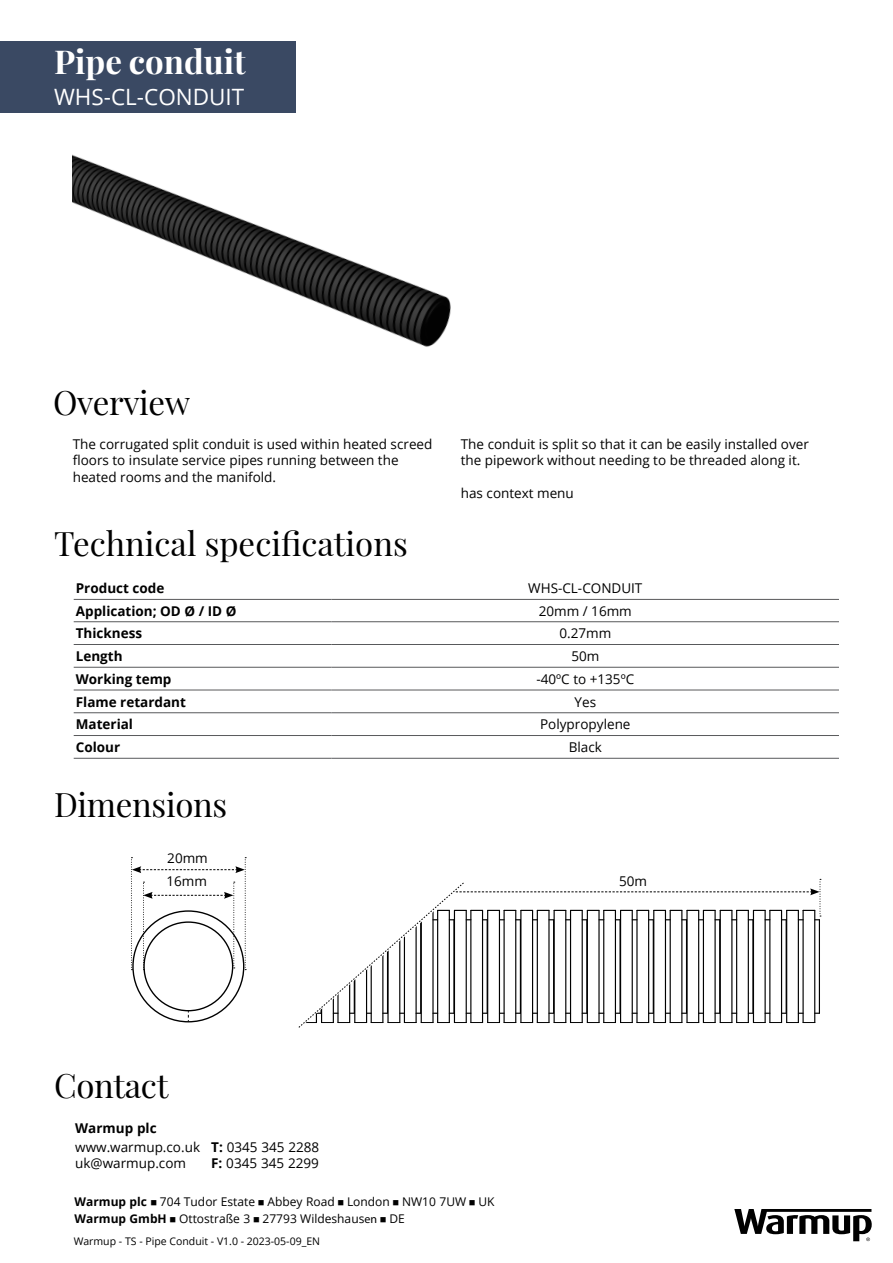
<style>
.page{position:relative;width:893px;height:1263px;background:#fff}
.page>*{position:absolute;margin:0;border:0;box-sizing:border-box;transform-origin:0 0}
.t1{font:33px "Playfair Display";letter-spacing:-.01em;color:#000}
.t2{font:700 33px "Playfair Display";color:#fff}
.t3{font:22.5px "Open Sans";color:#fff}
.t4{font:13.5px/16.2px "Open Sans";color:#000}
.t5{font:700 13.5px "Open Sans";color:#000}
.t6{font:12px "Open Sans";color:#000}
.t7{font:10.5px "Open Sans";color:#000}
.s1{font-weight:700}
.s2{font-family:"Myriad Pro"}
</style>
<div class="page">
<div style="left:0;top:42px;width:296px;height:71px;background:#3a4963"></div>
<img style="left:73px;top:155px;width:378px;height:192px">
<hr style="left:74px;top:599px;width:258px;height:1px;background:#58595b">
<hr style="left:332px;top:599px;width:507px;height:1px;background:#58595b">
<hr style="left:74px;top:621px;width:258px;height:1px;background:#58595b">
<hr style="left:332px;top:621px;width:507px;height:1px;background:#58595b">
<hr style="left:74px;top:690px;width:258px;height:1px;background:#58595b">
<hr style="left:332px;top:690px;width:507px;height:1px;background:#58595b">
<hr style="left:74px;top:712px;width:258px;height:1px;background:#58595b">
<hr style="left:332px;top:712px;width:507px;height:1px;background:#58595b">
<hr style="left:74px;top:735px;width:258px;height:1px;background:#58595b">
<hr style="left:332px;top:735px;width:507px;height:1px;background:#58595b">
<hr style="left:74px;top:758px;width:258px;height:1px;background:#58595b">
<hr style="left:332px;top:758px;width:507px;height:1px;background:#58595b">
<hr style="left:74px;top:644px;width:258px;height:1px;background:#58595b">
<hr style="left:332px;top:644px;width:507px;height:1px;background:#58595b">
<hr style="left:74px;top:667px;width:258px;height:1px;background:#58595b">
<hr style="left:332px;top:667px;width:507px;height:1px;background:#58595b">
<svg style="left:734px;top:1209px;width:138px;height:32px"></svg>
<svg style="left:131px;top:857px;width:115px;height:113px"></svg>
<svg style="left:298px;top:879px;width:523px;height:149px"></svg>
<p class="t2" style="left:54px;top:36px;width:193px">Pipe conduit</p>
<p class="t3" style="left:54px;top:82px;width:192px">WHS-CL-CONDUIT</p>
<p class="t1" style="left:53px;top:376px;width:139px">Overview</p>
<p class="t4" style="left:73px;top:436px;width:361px">The corrugated split conduit is used within heated screed floors to insulate service pipes running between the heated rooms and the manifold.</p>
<p class="t4" style="left:461px;top:436px;width:350px">The conduit is split so that it can be easily installed over the pipework without needing to be threaded along it.</p>
<p class="t4" style="left:461px;top:484px;width:115px">has context menu</p>
<p class="t1" style="left:54px;top:517px;width:355px">Technical specifications</p>
<p class="t5" style="left:76px;top:579px;width:90px">Product code</p>
<p class="t4" style="left:528px;top:580px;width:116px">WHS-CL-CONDUIT</p>
<p class="t5" style="left:76px;top:601px;width:162px">Application; OD Ø / ID Ø</p>
<p class="t4" style="left:539px;top:602px;width:95px">20mm / 16mm</p>
<p class="t5" style="left:76px;top:624px;width:68px">Thickness</p>
<p class="t4" style="left:559px;top:625px;width:53px">0.27mm</p>
<p class="t5" style="left:76px;top:647px;width:48px">Length</p>
<p class="t4" style="left:571px;top:648px;width:29px">50m</p>
<p class="t5" style="left:76px;top:669px;width:97px">Working temp</p>
<p class="t4" style="left:536px;top:670px;width:99px">-40ºC to +135ºC</p>
<p class="t5" style="left:76px;top:692px;width:112px">Flame retardant</p>
<p class="t4" style="left:574px;top:693px;width:23px">Yes</p>
<p class="t5" style="left:76px;top:715px;width:59px">Material</p>
<p class="t4" style="left:540px;top:716px;width:92px">Polypropylene</p>
<p class="t5" style="left:76px;top:738px;width:46px">Colour</p>
<p class="t4" style="left:569px;top:739px;width:35px">Black</p>
<p class="t1" style="left:54px;top:779px;width:175px">Dimensions</p>
<p class="t4" style="left:167px;top:850px;width:42px">20mm</p>
<p class="t4" style="left:166px;top:873px;width:42px">16mm</p>
<p class="t1" style="left:54px;top:1059px;width:116px">Contact</p>
<p class="t5" style="left:75px;top:1118px;width:83px">Warmup plc</p>
<p class="t4" style="left:75px;top:1139px;width:126px">www.warmup.co.uk</p>
<p class="t4" style="left:75px;top:1155px;width:112px">uk@warmup.com</p>
<p class="t4" style="left:211px;top:1139px;width:110px"><span class="s1">T:</span> 0345 345 2288</p>
<p class="t4" style="left:211px;top:1155px;width:109px"><span class="s1">F:</span> 0345 345 2299</p>
<p class="t6" style="left:75px;top:1193px;width:421px"><span class="s1">Warmup plc</span> ■ 704 Tudor Estate ■ Abbey Road ■ London ■ NW10 7UW ■ UK</p>
<p class="t6" style="left:75px;top:1210px;width:332px"><span class="s1">Warmup GmbH</span> ■ Ottostraße 3 ■ 27793 Wildeshaus<span class="s2">en</span> ■ DE</p>
<p class="t7" style="left:74px;top:1234px;width:248px">Warmup - TS - Pipe Conduit - V1.0 - 2023-05-09_EN</p>
<p class="t4" style="left:619px;top:873px;width:29px">50m</p>
</div>
